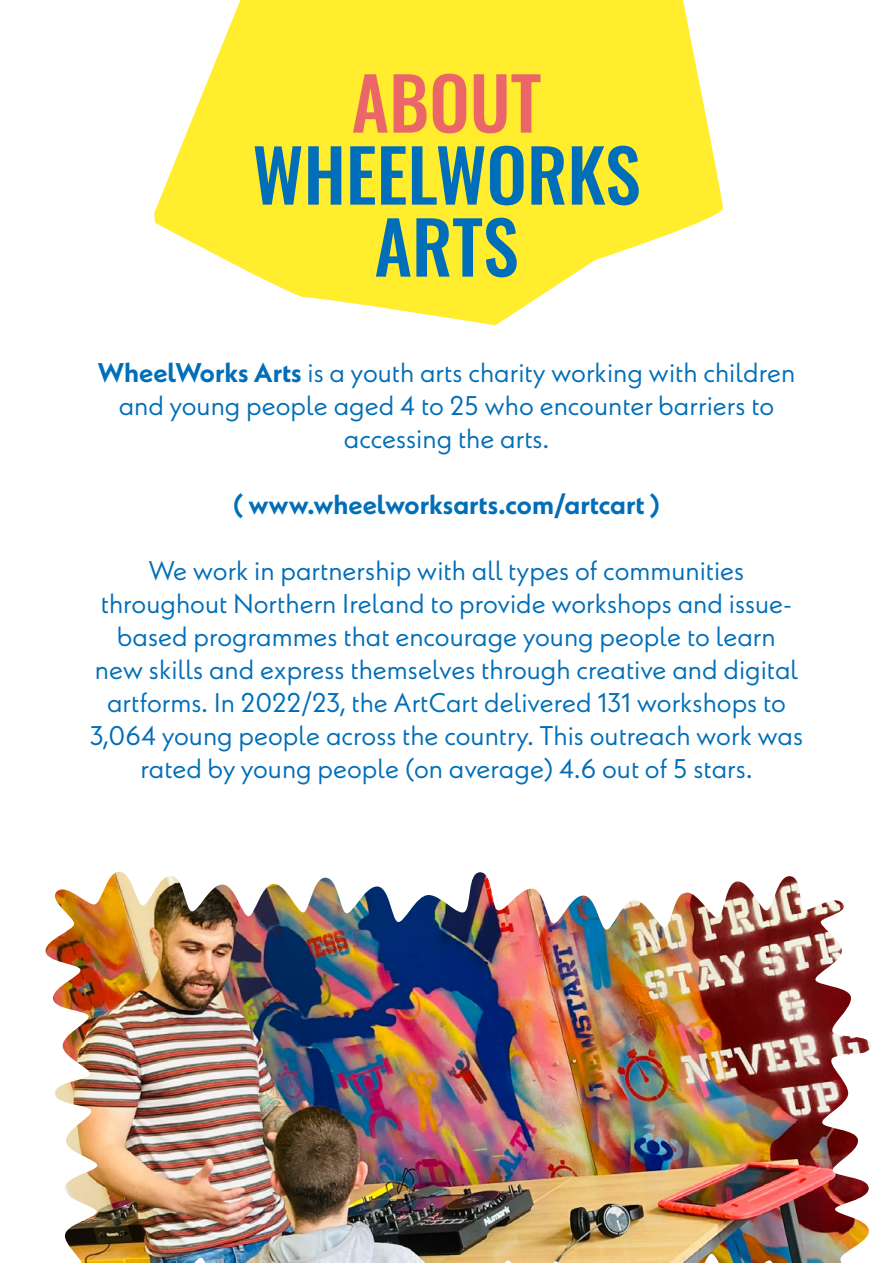
<style>
.page{position:relative;width:893px;height:1263px;background:#fff}
.page>*{position:absolute;margin:0;border:0;box-sizing:border-box;transform-origin:0 0}
.t1{font:500 72px/72px "Oswald";color:#006eb8;text-align:center}
.t2{font:500 72px "Oswald";color:#eb6669}
.t3{font:27px/33px "Neue Kabel";color:#006eb8;text-align:center}
.t4{font:700 27px "Neue Kabel";color:#006eb8}
.s1{font-weight:700}
</style>
<div class="page">
<svg style="left:154px;top:0;width:569px;height:325px;fill:#ffed2e"></svg>
<img style="left:46px;top:872px;width:825px;height:391px">
<h1 class="t2" style="left:352px;top:66px;width:191px">ABOUT</h1>
<h1 class="t1" style="left:252px;top:144px;width:390px">WHEELWORKS<br>ARTS</h1>
<p class="t3" style="left:98px;top:355px;width:699px"><span class="s1">WheelWorks Arts</span> is a youth arts charity working with children and young people aged 4 to 25 who encounter barriers to accessing the arts.</p>
<p class="t4" style="left:233px;top:487px;width:428px">( www.wheelworksarts.com/artcart )</p>
<p class="t3" style="left:90px;top:553px;width:715px">We work in partnership with all types of communities throughout Northern Ireland to provide workshops and issue&shy;based programmes that encourage young people to learn new skills and express themselves through creative and digital artforms. In 2022/23, the ArtCart delivered 131 workshops to 3,064 young people across the country. This outreach work was rated by young people (on average) 4.6 out of 5 stars.</p>
</div>
